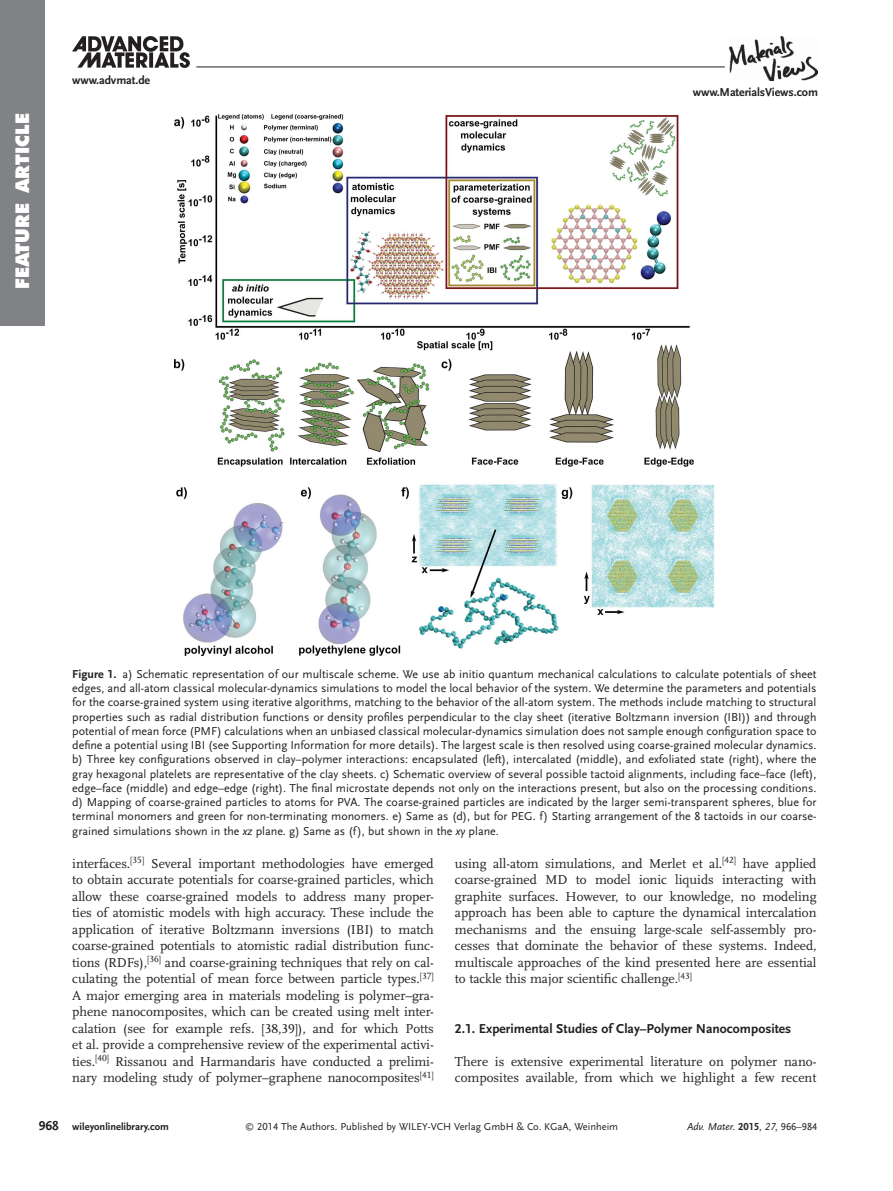
<style>
.page{position:relative;width:893px;height:1191px;background:#fff}
.page>*{position:absolute;margin:0;border:0;box-sizing:border-box;transform-origin:0 0}
.t1{font:800 18px "Futura";letter-spacing:.005em;color:#fff}
.t2{font:13.5px/16.5px "Scala LF";color:#231f20;text-align:justify}
.t3{font:700 13.5px "Scala Sans LF";color:#231f20}
.t4{font:12px/14.2px "Scala Sans LF";color:#231f20;text-align:justify}
.t5{font:700 12px "Scala Sans LF";letter-spacing:-.01em;color:#231f20}
.t6{font:10.5px "Scala Sans LF";color:#231f20}
.t7{font:700 10.5px "Scala Sans LF";color:#231f20}
.t8{font:italic 10.5px "Scala Sans LF";color:#231f20}
.s1{font-weight:700}
.s2{font-style:italic}
.s3{font-size:13.5px}
.s4{font-size:9px}
.s5{font-weight:700;font-style:normal}
.s6{font-style:normal}
</style>
<div class="page">
<img style="left:72px;top:36px;width:117px;height:32px">
<img style="left:729px;top:36px;width:88px;height:45px">
<hr style="left:196px;top:67px;width:529px;height:1px;background:#231f20">
<div style="left:0;top:0;width:44px;height:325px;background:#808285"></div>
<img style="left:174px;top:115px;width:540px;height:540px">
<h1 class="t1" style="left:15px;top:289px;width:178px;rotate:-90deg">FEATURE ARTICLE</h1>
<p class="t5" style="left:72px;top:74px;width:79px">www.advmat.de</p>
<p class="t5" style="left:693px;top:87px;width:127px">www.MaterialsViews.com</p>
<p class="t4" style="left:72px;top:667px;width:746px"><span class="s1">Figure 1.</span> a) Schematic representation of our multiscale scheme. We use ab initio quantum mechanical calculations to calculate potentials of sheet edges, and all-atom classical molecular-dynamics simulations to model the local behavior of the system. We determine the parameters and potentials for the coarse-grained system using iterative algorithms, matching to the behavior of the all-atom system. The methods include matching to structural properties such as radial distribution functions or density profiles perpendicular to the clay sheet (iterative Boltzmann inversion (IBI)) and through potential of mean force (PMF) calculations when an unbiased classical molecular-dynamics simulation does not sample enough configuration space to define a potential using IBI (see Supporting Information for more details). The largest scale is then resolved using coarse-grained molecular dynamics. b) Three key configurations observed in clay–polymer interactions: encapsulated (left), intercalated (middle), and exfoliated state (right), where the gray hexagonal platelets are representative of the clay sheets. c) Schematic overview of several possible tactoid alignments, including face–face (left), edge–face (middle) and edge–edge (right). The final microstate depends not only on the interactions present, but also on the processing conditions. d) Mapping of coarse-grained particles to atoms for PVA. The coarse-grained particles are indicated by the larger semi-transparent spheres, blue for terminal monomers and green for non-terminating monomers. e) Same as (d), but for PEG. f) Starting arrangement of the 8 tactoids in our coarse&shy;grained simulations shown in the <span class="s2">xz</span> plane. g) Same as (f), but shown in the <span class="s2">xy</span> plane.</p>
<p class="t2" style="left:72px;top:856px;width:363px">interfaces. <sup>[</sup> <sup>35</sup> <sup>]</sup> Several important methodologies have emerged to obtain accurate potentials for coarse-grained particles, which allow these coarse-grained models to address many proper&shy;ties of atomistic models with high accuracy. These include the application of iterative Boltzmann inversions (IBI) to match coarse-grained potentials to atomistic radial distribution func&shy;tions (RDFs), <sup>[</sup> <sup>36</sup> <sup>]</sup> and coarse-graining techniques that rely on cal&shy;culating the potential of mean force between particle types. <sup>[</sup> <sup>37</sup> <sup>] </sup>A major emerging area in materials modeling is polymer–gra&shy;phene nanocomposites, which can be created using melt inter&shy;calation (see for example refs. [ 38,39 ]) , and for which Potts et al. provide a comprehensive review of the experimental activi&shy;ties. <sup>[</sup> <sup>40</sup> <sup>]</sup> Rissanou and Harmandaris have conducted a prelimi&shy;nary modeling study of polymer–graphene nanocomposites <sup>[</sup> <sup>41</sup> <sup>]</sup></p>
<p class="t2" style="left:455px;top:856px;width:363px">using all-atom simulations, and Merlet et al. <sup>[</sup> <sup>42</sup> <sup>]</sup> have applied coarse-grained MD to model ionic liquids interacting with graphite surfaces. However, to our knowledge, no modeling approach has been able to capture the dynamical intercalation mechanisms and the ensuing large-scale self-assembly pro&shy;cesses that dominate the behavior of these systems. Indeed, multiscale approaches of the kind presented here are essential to tackle this major scientific challenge. <sup>[</sup> <sup>43</sup> <sup>]</sup></p>
<p class="t3" style="left:455px;top:1022px;width:338px">2.1. Experimental Studies of Clay–Polymer Nanocomposites</p>
<p class="t2" style="left:455px;top:1054px;width:363px">There is extensive experimental literature on polymer nano&shy;composites available, from which we highlight a few recent</p>
<p class="t7" style="left:39px;top:1122px;width:132px"><span class="s3">968</span> wileyonlinelibrary.com</p>
<p class="t6" style="left:245px;top:1122px;width:374px"><span class="s4">©</span> 2014 The Authors. Published by WILEY-VCH Verlag GmbH &amp; Co. KGaA, Weinheim</p>
<p class="t8" style="left:687px;top:1122px;width:132px">Adv. Mater. <span class="s5">2015</span><span class="s6">,</span> 27<span class="s6">, 966–984</span></p>
</div>
